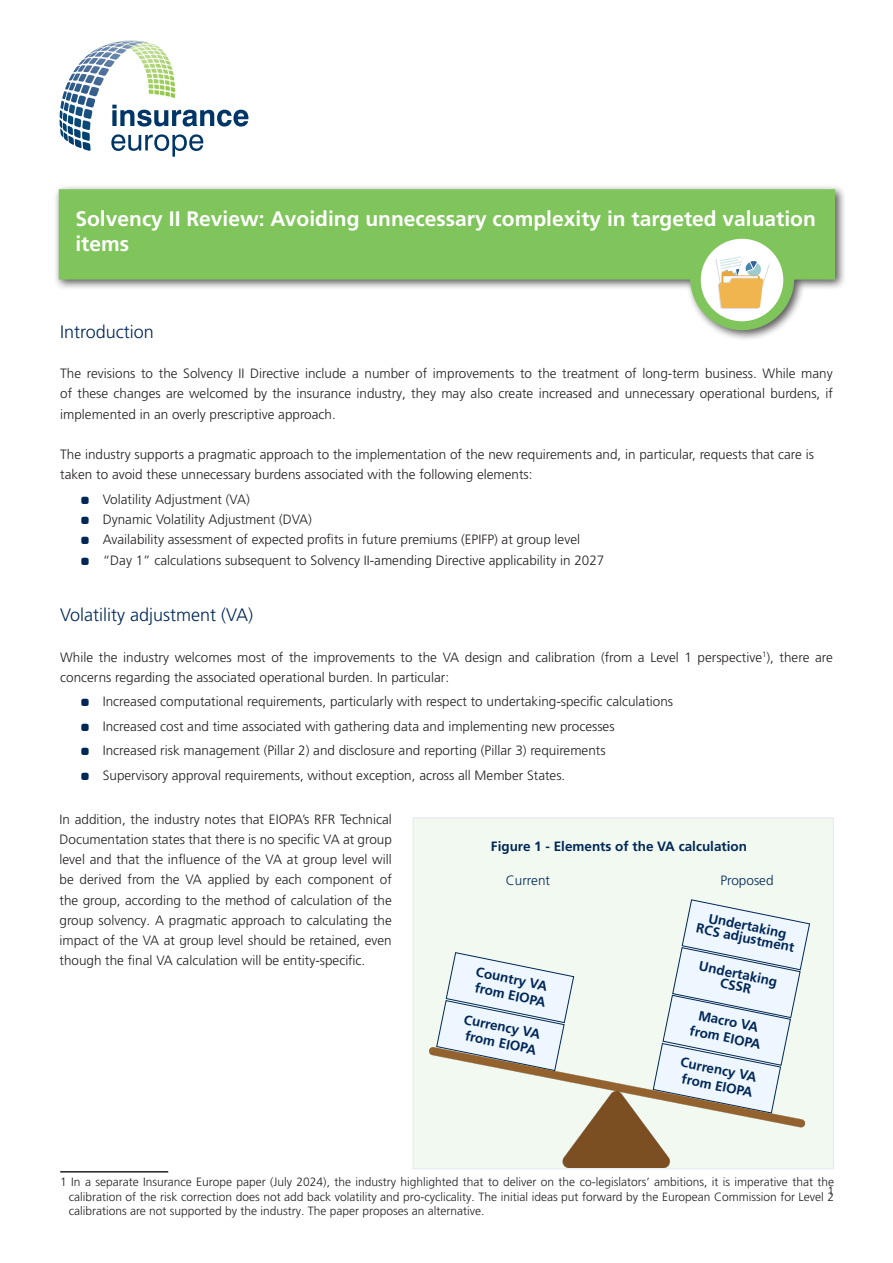
<style>
.page{position:relative;width:893px;height:1263px;background:#fff}
.page>*{position:absolute;margin:0;border:0;box-sizing:border-box;transform-origin:0 0}
.Heading1{font:700 21px/25.2px "Frutiger LT Pro";color:#fff}
.Body_text{font:300 18px "Frutiger LT Pro";color:#002756}
.Heading2{font:300 18px "Frutiger LT Pro";color:#002756}
.Body_text-2{font:300 13.5px/20.2px "Frutiger LT Pro";color:#231f20;text-align:justify}
.Heading2-2{font:300 13.5px/20.2px "Frutiger LT Pro";color:#231f20}
.Footnote_Text{font:700 13.5px/12px "Frutiger LT Pro";color:#002756;text-align:center}
.Footnote_Text-2{font:300 13.5px "Frutiger LT Pro";color:#002756}
.Footnote_Text-3{font:300 12px/14.4px "Frutiger LT Pro";color:#231f20;text-align:justify}
.s1{color:#002756}
</style>
<div class="page">
<div style="left:412px;top:817px;width:422px;height:352px;background:#f1f9f0"></div>
<hr style="left:60px;top:1171px;width:108px;height:1px;background:#231f20">
<svg style="left:60px;top:41px;width:188px;height:116px"></svg>
<div style="left:54px;top:184px;width:792px;height:157px;background:#231f20;opacity:.75"></div>
<div style="left:59px;top:189px;width:776px;height:91px;background:#80c55b;border:2px solid #80c55b"></div>
<div style="left:690px;top:226px;width:104px;height:104px;background:#80c55b;border-radius:50%"></div>
<div style="left:701px;top:239px;width:82px;height:82px;background:#fff;border-radius:50%"></div>
<svg style="left:715px;top:256px;width:55px;height:53px"></svg>
<svg style="left:436px;top:952px;width:138px;height:96px"></svg>
<svg style="left:661px;top:899px;width:149px;height:149px"></svg>
<img style="left:429px;top:1048px;width:376px;height:119px">
<p class="Heading1" style="left:75px;top:206px;width:742px">Solvency II Review: Avoiding unnecessary complexity in targeted valuation items</p>
<p class="Heading2" style="left:60px;top:321px;width:95px">Introduction</p>
<p class="Body_text-2" style="left:60px;top:363px;width:774px">The revisions to the Solvency II Directive include a number of improvements to the treatment of long-term business. While many of these changes are welcomed by the insurance industry, they may also create increased and unnecessary operational burdens, if implemented in an overly prescriptive approach.</p>
<p class="Heading2-2" style="left:60px;top:444px;width:755px">The industry supports a pragmatic approach to the implementation of the new requirements and, in particular, requests that care is taken to avoid these unnecessary burdens associated with the following elements:</p>
<p class="Body_text-2" style="left:81px;top:489px;width:170px"><span class="s1">•</span> Volatility Adjustment (VA)</p>
<p class="Body_text-2" style="left:81px;top:509px;width:232px"><span class="s1">•</span> Dynamic Volatility Adjustment (DVA)</p>
<p class="Body_text-2" style="left:81px;top:530px;width:500px"><span class="s1">•</span> Availability assessment of expected profits in future premiums (EPIFP) at group level</p>
<p class="Body_text-2" style="left:81px;top:550px;width:524px"><span class="s1">•</span> “Day 1” calculations subsequent to Solvency II-amending Directive applicability in 2027</p>
<p class="Body_text" style="left:60px;top:604px;width:195px">Volatility adjustment (VA)</p>
<p class="Body_text-2" style="left:60px;top:647px;width:774px">While the industry welcomes most of the improvements to the VA design and calibration (from a Level 1 perspective<sup>1</sup>), there are concerns regarding the associated operational burden. In particular:</p>
<p class="Body_text-2" style="left:81px;top:692px;width:593px"><span class="s1">•</span> Increased computational requirements, particularly with respect to undertaking-specific calculations</p>
<p class="Body_text-2" style="left:81px;top:716px;width:535px"><span class="s1">•</span> Increased cost and time associated with gathering data and implementing new processes</p>
<p class="Body_text-2" style="left:81px;top:741px;width:526px"><span class="s1">•</span> Increased risk management (Pillar 2) and disclosure and reporting (Pillar 3) requirements</p>
<p class="Body_text-2" style="left:81px;top:765px;width:485px"><span class="s1">•</span> Supervisory approval requirements, without exception, across all Member States.</p>
<p class="Body_text-2" style="left:60px;top:809px;width:334px">In addition, the industry notes that EIOPA’s RFR Technical Documentation states that there is no specific VA at group level and that the influence of the VA at group level will be derived from the VA applied by each component of the group, according to the method of calculation of the group solvency. A pragmatic approach to calculating the impact of the VA at group level should be retained, even though the final VA calculation will be entity-specific.</p>
<p class="Footnote_Text" style="left:491px;top:840px;width:258px">Figure 1 - Elements of the VA calculation</p>
<p class="Footnote_Text-2" style="left:506px;top:872px;width:46px">Current</p>
<p class="Footnote_Text-2" style="left:720px;top:872px;width:55px">Proposed</p>
<p class="Footnote_Text" style="left:700px;top:910px;width:101px;rotate:11deg">Undertaking<br>RCS adjustment</p>
<p class="Footnote_Text" style="left:477px;top:966px;width:74px;rotate:11deg">Country VA</p>
<p class="Footnote_Text" style="left:476px;top:982px;width:74px;rotate:11deg">from EIOPA</p>
<p class="Footnote_Text" style="left:465px;top:1013px;width:79px;rotate:11deg">Currency VA</p>
<p class="Footnote_Text" style="left:466px;top:1030px;width:74px;rotate:11deg">from EIOPA</p>
<p class="Footnote_Text" style="left:700px;top:960px;width:81px;rotate:11deg">Undertaking</p>
<p class="Footnote_Text" style="left:721px;top:976px;width:33px;rotate:11deg">CSSR</p>
<p class="Footnote_Text" style="left:700px;top:1010px;width:63px;rotate:11deg">Macro VA</p>
<p class="Footnote_Text" style="left:691px;top:1024px;width:74px;rotate:11deg">from EIOPA</p>
<p class="Footnote_Text" style="left:682px;top:1056px;width:79px;rotate:11deg">Currency VA</p>
<p class="Footnote_Text" style="left:683px;top:1073px;width:74px;rotate:11deg">from EIOPA</p>
<p class="Footnote_Text-3" style="left:69px;top:1175px;width:767px;text-indent:-9px">1 In a separate Insurance Europe paper (July 2024), the industry highlighted that to deliver on the co-legislators’ ambitions, it is imperative that the calibration of the risk correction does not add back volatility and pro-cyclicality. The initial ideas put forward by the European Commission for Level 2 calibrations are not supported by the industry. The paper proposes an alternative.</p>
<p class="Footnote_Text-3" style="left:827px;top:1184px;width:8px">1</p>
</div>
